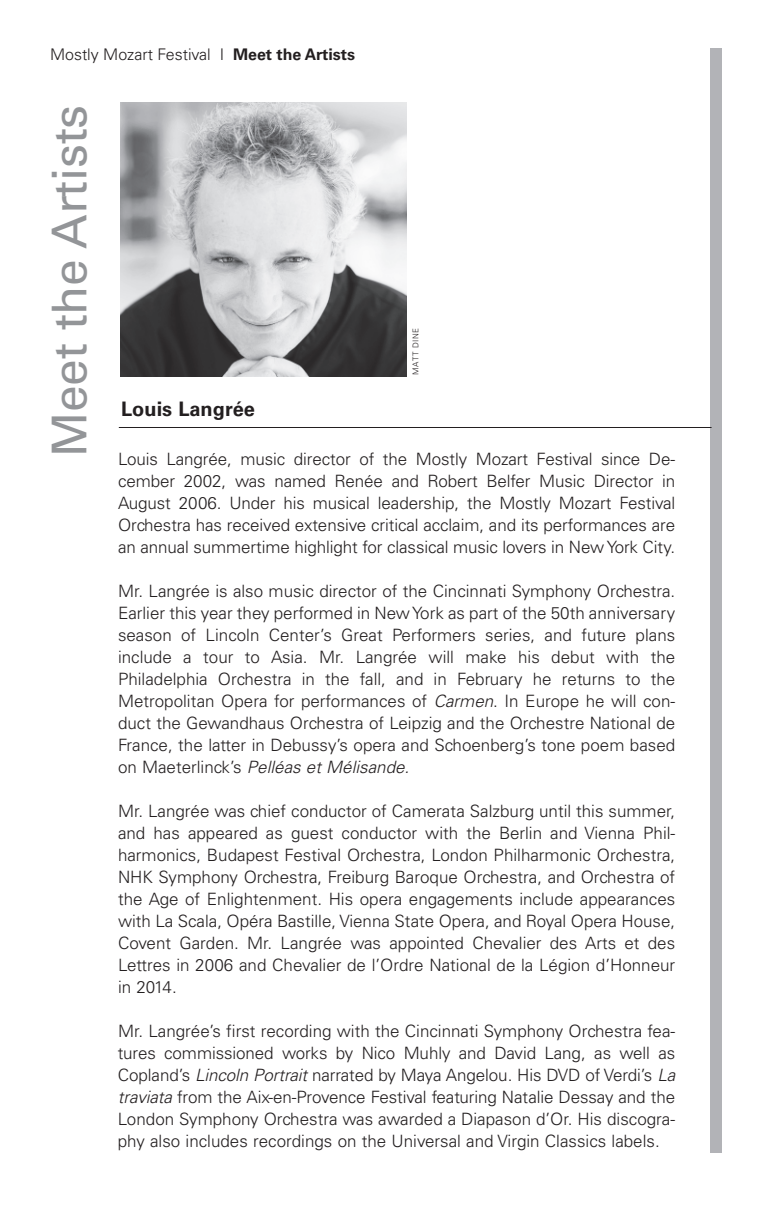
<style>
.page{position:relative;width:774px;height:1224px;background:#fff}
.page>*{position:absolute;margin:0;border:0;box-sizing:border-box;transform-origin:0 0}
.t1{font:48px "Univers";letter-spacing:-.005em;color:#939598}
.t2{font:700 20px "Univers";color:#231f20}
.t3{font:300 17px/22px "Univers";color:#231f20;text-align:justify}
.t4{font:300 16px "Univers";color:#231f20}
.t5{font:300 8px "Univers";letter-spacing:.055em;color:#231f20}
.s1{font-weight:700}
.s2{font-style:italic}
</style>
<div class="page">
<div style="left:710px;top:48px;width:12px;height:1104px;background:#b2b3b7"></div>
<img style="left:120px;top:103px;width:286px;height:273px">
<hr style="left:119px;top:427px;width:593px;height:1px;background:#231f20">
<p class="t4" style="left:50px;top:48px;width:307px">Mostly Mozart Festival I <span class="s1">Meet the Artists</span></p>
<h1 class="t1" style="left:52px;top:457px;width:354px;rotate:-90deg">Meet the Artists</h1>
<p class="t2" style="left:121px;top:401px;width:135px">Louis Langrée</p>
<p class="t5" style="left:413px;top:375px;width:48px;rotate:-90deg">MATT DINE</p>
<p class="t3" style="left:118px;top:449px;width:559px">Louis Langrée, music director of the Mostly Mozart Festival since De&shy;cember 2002, was named Renée and Robert Belfer Music Director in August 2006. Under his musical leadership, the Mostly Mozart Festival Orchestra has received extensive critical acclaim, and its performances are an annual summertime highlight for classical music lovers in New York City.</p>
<p class="t3" style="left:118px;top:581px;width:559px">Mr. Langrée is also music director of the Cincinnati Symphony Orchestra.<br>Earlier this year they performed in NewYork as part of the 50th anniversary season of Lincoln Center’s Great Performers series, and future plans include a tour to Asia. Mr. Langrée will make his debut with the Philadelphia Orchestra in the fall, and in February he returns to the Metropolitan Opera for performances of <span class="s2">Carmen</span>. In Europe he will con&shy;duct the Gewandhaus Orchestra of Leipzig and the Orchestre National de France, the latter in Debussy’s opera and Schoenberg’s tone poem based on Maeterlinck’s <span class="s2">Pelléas et Mélisande.</span></p>
<p class="t3" style="left:118px;top:801px;width:559px">Mr. Langrée was chief conductor of Camerata Salzburg until this summer, and has appeared as guest conductor with the Berlin and Vienna Phil&shy;harmonics, Budapest Festival Orchestra, London Philharmonic Orchestra, NHK Symphony Orchestra, Freiburg Baroque Orchestra, and Orchestra of the Age of Enlightenment. His opera engagements include appearances with La Scala, Opéra Bastille, Vienna State Opera, and Royal Opera House, Covent Garden. Mr. Langrée was appointed Chevalier des Arts et des Lettres in 2006 and Chevalier de l’Ordre National de la Légion d’Honneur in 2014.</p>
<p class="t3" style="left:118px;top:1021px;width:559px">Mr. Langrée’s first recording with the Cincinnati Symphony Orchestra fea&shy;tures commissioned works by Nico Muhly and David Lang, as well as Copland’s <span class="s2">Lincoln Portrait</span> narrated by Maya Angelou. His DVD of Verdi’s <span class="s2">La traviata</span> from the Aix-en-Provence Festival featuring Natalie Dessay and the London Symphony Orchestra was awarded a Diapason d’Or. His discogra&shy;phy also includes recordings on the Universal and Virgin Classics labels.</p>
</div>
